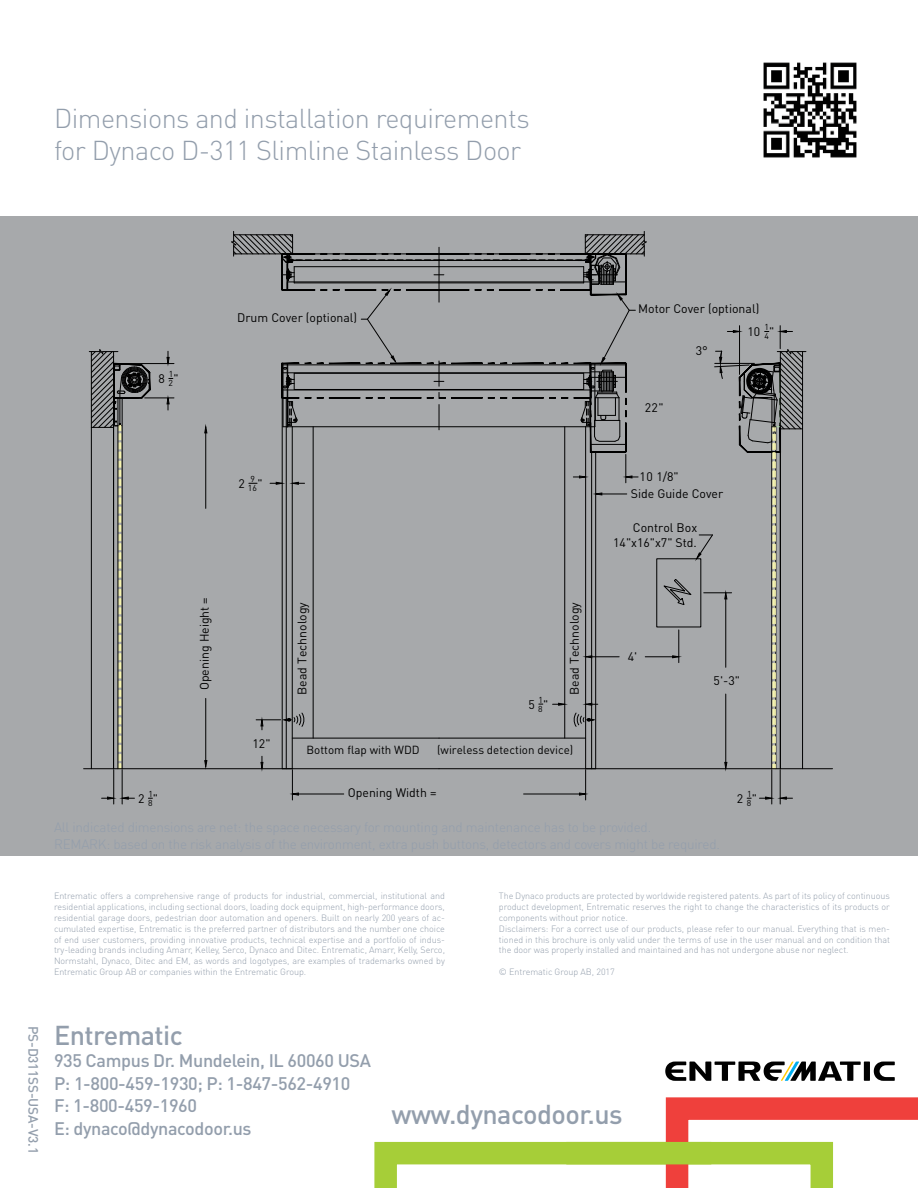
<style>
.page{position:relative;width:918px;height:1188px;background:#fff}
.page>*{position:absolute;margin:0;border:0;box-sizing:border-box;transform-origin:0 0}
.t1{font:300 27px/32.4px "DIN Pro";letter-spacing:-.02em;color:#939eac}
.t2{font:500 27px "DIN Pro";letter-spacing:-.02em;color:#939eac}
.t3{font:500 18px/22.5px "DIN Pro";letter-spacing:-.02em;color:#939eac}
.t4{font:500 13.5px "DIN Pro";letter-spacing:-.015em;color:#939eac}
.t5{font:12.3px/17.7px "DIN Pro";color:#000}
.t6{font:11.55px "DIN Pro";color:#000}
.t7{font:300 9px/10.8px "DIN Pro";letter-spacing:-.005em;color:#939eac;text-align:justify}
.t8{font:8.55px "DIN Pro";color:#000}
</style>
<div class="page">
<svg style="left:374px;top:1097px;width:544px;height:91px"></svg>
<div style="left:0;top:216px;width:918px;height:639px;background:#a7a9ab"></div>
<svg style="left:874px;top:1062px;width:21px;height:19px"></svg>
<div style="left:864px;top:1062px;width:6px;height:19px;background:#000"></div>
<svg style="left:665px;top:1062px;width:196px;height:19px"></svg>
<img style="left:763px;top:62px;width:94px;height:96px">
<hr style="left:439px;top:768px;width:394px;height:1px;background:#000">
<hr style="left:84px;top:768px;width:355px;height:1px;background:#000">
<hr style="left:205px;top:698px;width:1px;height:63px;background:#000">
<hr style="left:205px;top:431px;width:1px;height:77px;background:#000">
<svg style="left:204px;top:760px;width:4px;height:10px"></svg>
<svg style="left:204px;top:424px;width:4px;height:10px"></svg>
<svg style="left:89px;top:349px;width:86px;height:420px"></svg>
<hr style="left:292px;top:770px;width:1px;height:30px;background:#000">
<hr style="left:585px;top:770px;width:1px;height:30px;background:#000">
<hr style="left:298px;top:794px;width:46px;height:1px;background:#000">
<hr style="left:524px;top:794px;width:55px;height:1px;background:#000">
<svg style="left:290px;top:792px;width:9px;height:4px"></svg>
<svg style="left:579px;top:792px;width:9px;height:4px"></svg>
<hr style="left:780px;top:770px;width:1px;height:34px;background:#000">
<hr style="left:771px;top:770px;width:1px;height:34px;background:#000">
<svg style="left:759px;top:796px;width:34px;height:4px"></svg>
<hr style="left:113px;top:770px;width:1px;height:34px;background:#000">
<hr style="left:122px;top:770px;width:1px;height:34px;background:#000">
<svg style="left:102px;top:796px;width:32px;height:4px"></svg>
<svg style="left:231px;top:128px;width:575px;height:645px"></svg>
<hr style="left:715px;top:363px;width:39px;height:1px;background:#000">
<h1 class="t1" style="left:54px;top:100px;width:477px">Dimensions and installation requirements for Dynaco D-311 Slimline Stainless Door</h1>
<h3 class="t5" style="left:159px;top:369px;width:16px">8 <sup>1</sup></h3>
<p class="t8" style="left:168px;top:377px;width:12px">2<sup>"</sup></p>
<h3 class="t5" style="left:237px;top:309px;width:122px">Drum Cover (optional)</h3>
<h3 class="t5" style="left:238px;top:474px;width:18px">2 <sup>9</sup></h3>
<p class="t8" style="left:248px;top:482px;width:16px">16<sup>"</sup></p>
<h3 class="t5" style="left:138px;top:789px;width:16px">2 <sup>1</sup></h3>
<p class="t8" style="left:148px;top:797px;width:11px">8<sup>"</sup></p>
<h3 class="t5" style="left:195px;top:690px;width:95px;rotate:-90deg">Opening Height =</h3>
<h3 class="t5" style="left:253px;top:734px;width:20px">12"</h3>
<h3 class="t5" style="left:293px;top:695px;width:94px;rotate:-90deg">Bead Technology</h3>
<h3 class="t5" style="left:565px;top:695px;width:94px;rotate:-90deg">Bead Technology</h3>
<h3 class="t5" style="left:528px;top:695px;width:16px">5 <sup>1</sup></h3>
<p class="t8" style="left:538px;top:703px;width:12px">8<sup>"</sup></p>
<p class="t6" style="left:307px;top:742px;width:115px">Bottom flap with WDD</p>
<p class="t6" style="left:437px;top:742px;width:138px">(wireless detection device)</p>
<h3 class="t5" style="left:348px;top:783px;width:90px">Opening Width =</h3>
<h3 class="t5" style="left:638px;top:300px;width:123px">Motor Cover (optional)</h3>
<h3 class="t5" style="left:645px;top:398px;width:20px">22"</h3>
<h3 class="t5" style="left:696px;top:342px;width:14px">3°</h3>
<h3 class="t5" style="left:631px;top:467px;width:94px;text-indent:9px">10 1/8"<br>Side Guide Cover</h3>
<h3 class="t5" style="left:613px;top:520px;width:86px;line-height:14.7px;text-align:right">Control Box<br>14"x16"x7" Std.</h3>
<h3 class="t5" style="left:747px;top:322px;width:23px">10 <sup>1</sup></h3>
<p class="t8" style="left:764px;top:330px;width:11px">4<sup>"</sup></p>
<h3 class="t5" style="left:628px;top:647px;width:11px">4'</h3>
<h3 class="t5" style="left:714px;top:671px;width:28px">5'-3"</h3>
<h3 class="t5" style="left:737px;top:789px;width:16px">2 <sup>1</sup></h3>
<p class="t8" style="left:747px;top:797px;width:12px">8<sup>"</sup></p>
<p class="t7" style="left:54px;top:890px;width:393px">Entrematic offers a comprehensive range of products for industrial, commercial, institutional and residential applications, including sectional doors, loading dock equipment, high-performance doors, residential garage doors, pedestrian door automation and openers. Built on nearly 200 years of ac&shy;cumulated expertise, Entrematic is the preferred partner of distributors and the number one choice of end user customers, providing innovative products, technical expertise and a portfolio of indus&shy;try-leading brands including Amarr, Kelley, Serco, Dynaco and Ditec. Entrematic, Amarr, Kelly, Serco, Normstahl, Dynaco, Ditec and EM, as words and logotypes, are examples of trademarks owned by Entrematic Group AB or companies within the Entrematic Group.</p>
<p class="t7" style="left:499px;top:890px;width:392px;text-align:left">The Dynaco products are protected by worldwide registered patents. As part of its policy of continuous product development, Entrematic reserves the right to change the characteristics of its products or components without prior notice.<br>Disclaimers: For a correct use of our products, please refer to our manual. Everything that is men&shy;tioned in this brochure is only valid under the terms of use in the user manual and on condition that the door was properly installed and maintained and has not undergone abuse nor neglect.</p>
<p class="t7" style="left:499px;top:966px;width:117px">© Entrematic Group AB, 2017</p>
<h3 class="t4" style="left:43px;top:1026px;width:129px;rotate:90deg">PS-D311SS-USA-V3.1</h3>
<h1 class="t2" style="left:54px;top:1016px;width:131px">Entrematic</h1>
<h2 class="t3" style="left:54px;top:1049px;width:318px">935 Campus Dr. Mundelein, IL 60060 USA<br>P: 1-800-459-1930; P: 1-847-562-4910<br>F: 1-800-459-1960<br>E: dynaco@dynacodoor.us</h2>
<h1 class="t2" style="left:392px;top:1096px;width:233px">www.dynacodoor.us</h1>
</div>
